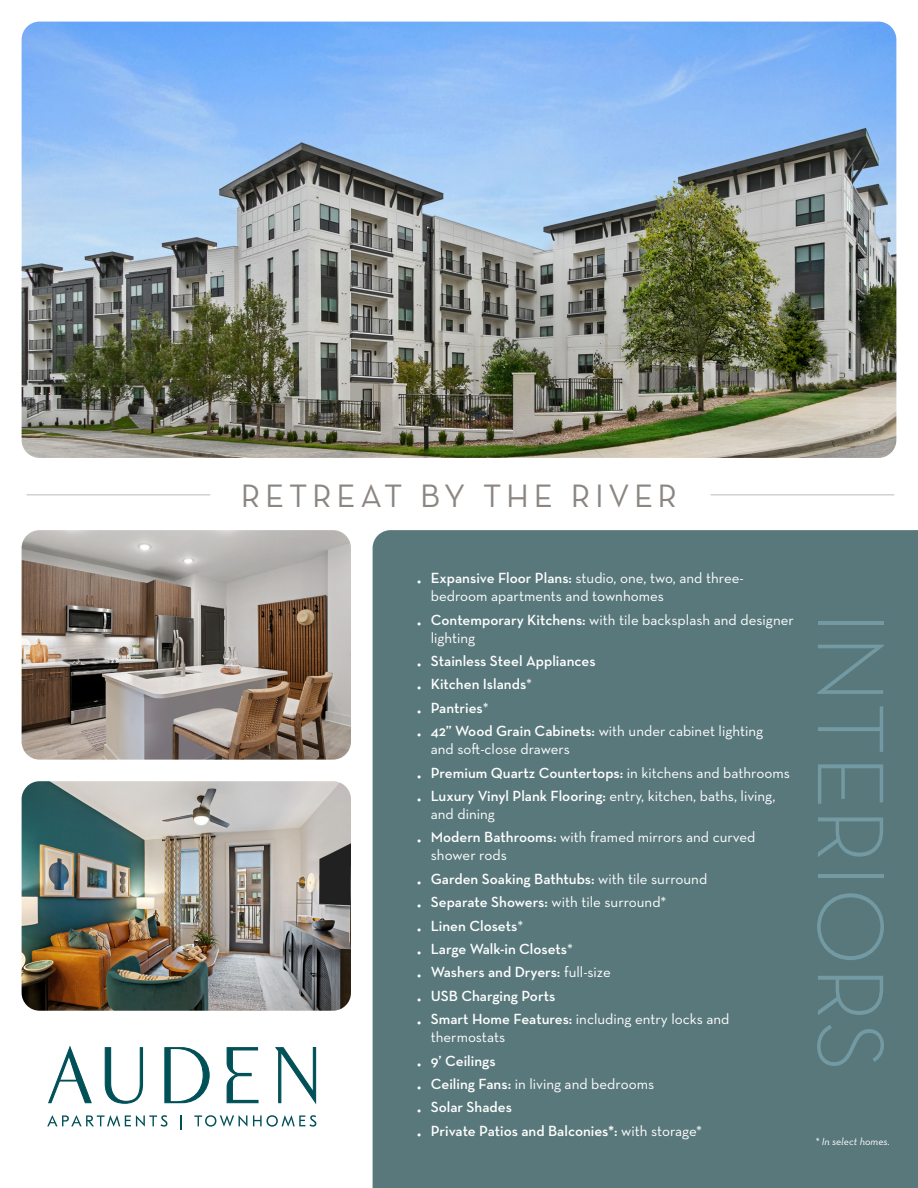
<style>
.page{position:relative;width:918px;height:1188px;background:#fff}
.page>*{position:absolute;margin:0;border:0;box-sizing:border-box;transform-origin:0 0}
.t1{font:300 96px "Neutraface Text";letter-spacing:-.005em;color:#739aa3}
.t2{font:33px "Neutraface Text";letter-spacing:.135em;color:#8b8682}
.t3{font:15px/18px "Neutraface Text";color:#fff}
.t4{font:600 15px "Neutraface Text";color:#fff}
.t5{font:italic 10.5px "Neutraface Text";color:#fff}
.s1{font-weight:600}
.s2{font-weight:400}
</style>
<div class="page">
<img style="left:22px;top:22px;width:874px;height:436px">
<img style="left:22px;top:530px;width:329px;height:230px">
<img style="left:22px;top:781px;width:329px;height:230px">
<div style="left:373px;top:530px;width:545px;height:658px;background:#59787b"></div>
<hr style="left:27px;top:494px;width:183px;height:2px;background:#d5d1cc">
<hr style="left:711px;top:494px;width:183px;height:2px;background:#d5d1cc">
<svg style="left:48px;top:1046px;width:44px;height:57px"></svg>
<svg style="left:105px;top:1047px;width:38px;height:57px"></svg>
<svg style="left:164px;top:1047px;width:46px;height:56px"></svg>
<svg style="left:227px;top:1047px;width:32px;height:56px"></svg>
<svg style="left:275px;top:1047px;width:41px;height:57px"></svg>
<svg style="left:47px;top:1115px;width:120px;height:12px"></svg>
<svg style="left:181px;top:1115px;width:1px;height:15px"></svg>
<svg style="left:194px;top:1115px;width:53px;height:12px"></svg>
<svg style="left:253px;top:1115px;width:63px;height:12px"></svg>
<p class="t2" style="left:241px;top:475px;width:438px">RETREAT BY THE RIVER</p>
<p class="t3" style="left:431px;top:569px;width:315px"><span class="s1">Expansive Floor Plans:</span> studio, one, two, and three&shy;bedroom apartments and townhomes</p>
<p class="t3" style="left:431px;top:610px;width:365px;text-indent:-14px"><span class="s1">• Contemporary Kitchens:</span> with tile backsplash and designer lighting</p>
<p class="t4" style="left:417px;top:652px;width:180px">• Stainless Steel Appliances</p>
<p class="t4" style="left:417px;top:675px;width:116px">• Kitchen Islands<span class="s2">*</span></p>
<p class="t4" style="left:417px;top:698px;width:73px">• Pantries<span class="s2">*</span></p>
<p class="t3" style="left:431px;top:722px;width:334px;text-indent:-14px"><span class="s1">• 42” Wood Grain Cabinets:</span> with under cabinet lighting and soft-close drawers</p>
<p class="t4" style="left:417px;top:763px;width:374px">• Premium Quartz Countertops: <span class="s2">in kitchens and bathrooms</span></p>
<p class="t3" style="left:431px;top:787px;width:346px;text-indent:-14px"><span class="s1">• Luxury Vinyl Plank Flooring:</span> entry, kitchen, baths, living, and dining</p>
<p class="t3" style="left:431px;top:828px;width:326px;text-indent:-14px"><span class="s1">• Modern Bathrooms:</span> with framed mirrors and curved shower rods</p>
<p class="t4" style="left:417px;top:869px;width:292px">• Garden Soaking Bathtubs: <span class="s2">with tile surround</span></p>
<p class="t4" style="left:417px;top:893px;width:251px">• Separate Showers: <span class="s2">with tile surround*</span></p>
<p class="t4" style="left:417px;top:916px;width:107px">• Linen Closets<span class="s2">*</span></p>
<p class="t4" style="left:417px;top:940px;width:157px">• Large Walk-in Closets<span class="s2">*</span></p>
<p class="t4" style="left:417px;top:963px;width:195px">• Washers and Dryers: <span class="s2">full-size</span></p>
<p class="t4" style="left:417px;top:986px;width:140px">• USB Charging Ports</p>
<p class="t3" style="left:431px;top:1010px;width:300px;text-indent:-14px"><span class="s1">• Smart Home Features:</span> including entry locks and thermostats</p>
<p class="t4" style="left:417px;top:1051px;width:80px">• 9’ Ceilings</p>
<p class="t3" style="left:417px;top:1075px;width:238px"><span class="s1">• Ceiling Fans:</span> in living and bedrooms</p>
<p class="t4" style="left:417px;top:1098px;width:96px">• Solar Shades</p>
<p class="t4" style="left:417px;top:1121px;width:286px">• Private Patios and Balconies*: <span class="s2">with storage*</span></p>
<p class="t4" style="left:417px;top:572px;width:6px">•</p>
<p class="t1" style="left:911px;top:611px;width:463px;rotate:90deg">INTERIORS</p>
<p class="t5" style="left:815px;top:1135px;width:76px">* In select homes.</p>
</div>
